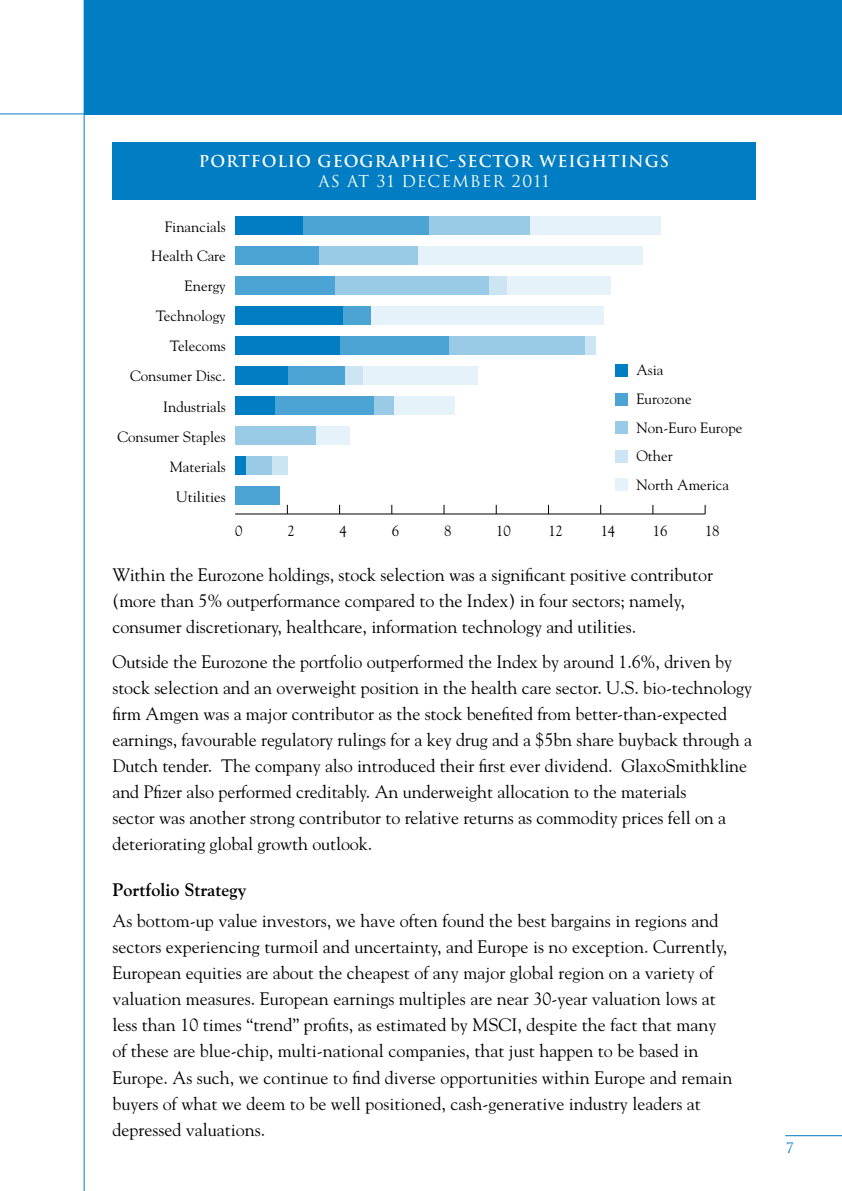
<style>
.page{position:relative;width:842px;height:1191px;background:#fff}
.page>*{position:absolute;margin:0;border:0;box-sizing:border-box;transform-origin:0 0}
.t1{font:18px/26px "Goudy";letter-spacing:-.005em;color:#000}
.t2{font:700 18px "Goudy";color:#000}
.t3{font:700 16px "Trajan";letter-spacing:.06em;color:#fff}
.t4{font:16px "Trajan";letter-spacing:.06em;color:#fff}
.t5{font:14.8px/30px "Goudy";color:#000;text-align:right}
.t6{font:14px "Trajan";color:#007dc3}
</style>
<div class="page">
<hr style="left:84px;top:0;width:1px;height:1191px;background:#007dc3">
<hr style="left:0;top:113px;width:842px;height:1px;background:#007dc3">
<div style="left:84px;top:0;width:758px;height:114px;background:#007dc3"></div>
<hr style="left:785px;top:1135px;width:57px;height:1px;background:#007dc3">
<div style="left:112px;top:142px;width:644px;height:57px;background:#007dc3"></div>
<div style="left:530px;top:216px;width:131px;height:19px;background:#e6f2f9"></div>
<div style="left:507px;top:276px;width:104px;height:19px;background:#e6f2f9"></div>
<div style="left:585px;top:336px;width:10px;height:19px;background:#cce5f3"></div>
<div style="left:363px;top:366px;width:115px;height:19px;background:#e6f2f9"></div>
<div style="left:394px;top:396px;width:60px;height:19px;background:#e6f2f9"></div>
<div style="left:428px;top:216px;width:102px;height:19px;background:#99cbe7"></div>
<div style="left:418px;top:246px;width:224px;height:19px;background:#e6f2f9"></div>
<div style="left:488px;top:276px;width:19px;height:19px;background:#cce5f3"></div>
<div style="left:371px;top:306px;width:232px;height:19px;background:#e6f2f9"></div>
<div style="left:449px;top:336px;width:136px;height:19px;background:#99cbe7"></div>
<div style="left:345px;top:366px;width:18px;height:19px;background:#cce5f3"></div>
<div style="left:373px;top:396px;width:21px;height:19px;background:#99cbe7"></div>
<div style="left:272px;top:456px;width:15px;height:19px;background:#cce5f3"></div>
<div style="left:303px;top:216px;width:125px;height:19px;background:#4ca4d5"></div>
<div style="left:319px;top:246px;width:99px;height:19px;background:#99cbe7"></div>
<div style="left:334px;top:276px;width:154px;height:19px;background:#99cbe7"></div>
<div style="left:342px;top:306px;width:29px;height:19px;background:#4ca4d5"></div>
<div style="left:340px;top:336px;width:109px;height:19px;background:#4ca4d5"></div>
<div style="left:287px;top:366px;width:58px;height:19px;background:#4ca4d5"></div>
<div style="left:274px;top:396px;width:99px;height:19px;background:#4ca4d5"></div>
<div style="left:316px;top:426px;width:34px;height:19px;background:#e6f2f9"></div>
<div style="left:246px;top:456px;width:26px;height:19px;background:#99cbe7"></div>
<div style="left:235px;top:216px;width:68px;height:19px;background:#007dc3"></div>
<div style="left:235px;top:246px;width:84px;height:19px;background:#4ca4d5"></div>
<div style="left:235px;top:276px;width:99px;height:19px;background:#4ca4d5"></div>
<div style="left:235px;top:306px;width:107px;height:19px;background:#007dc3"></div>
<div style="left:235px;top:336px;width:105px;height:19px;background:#007dc3"></div>
<div style="left:235px;top:366px;width:52px;height:19px;background:#007dc3"></div>
<div style="left:235px;top:396px;width:39px;height:19px;background:#007dc3"></div>
<div style="left:235px;top:426px;width:81px;height:19px;background:#99cbe7"></div>
<div style="left:235px;top:456px;width:11px;height:19px;background:#007dc3"></div>
<div style="left:235px;top:486px;width:45px;height:19px;background:#4ca4d5"></div>
<hr style="left:235px;top:513px;width:470px;height:1px;background:#000">
<div style="left:616px;top:364px;width:12px;height:12px;background:#007dc3"></div>
<div style="left:616px;top:393px;width:12px;height:12px;background:#4ca4d5"></div>
<div style="left:616px;top:422px;width:12px;height:12px;background:#99cbe7"></div>
<div style="left:616px;top:450px;width:12px;height:12px;background:#cce5f3"></div>
<div style="left:616px;top:479px;width:12px;height:12px;background:#e6f2f9"></div>
<p class="t3" style="left:199px;top:152px;width:472px">PORTFOLIO GEOGRAPHIC-SECTOR WEIGHTINGS</p>
<p class="t4" style="left:319px;top:172px;width:232px">AS AT 31 DECEMBER 2011</p>
<p class="t5" style="left:117px;top:213px;width:110px">Financials<br>Health Care<br>Energy<br>Technology<br>Telecoms<br>Consumer Disc.<br>Industrials<br>Consumer Staples<br>Materials<br>Utilities</p>
<p class="t5" style="left:235px;top:517px;width:9px">0</p>
<p class="t5" style="left:287px;top:517px;width:9px">2</p>
<p class="t5" style="left:340px;top:517px;width:9px">4</p>
<p class="t5" style="left:392px;top:517px;width:9px">6</p>
<p class="t5" style="left:444px;top:517px;width:9px">8</p>
<p class="t5" style="left:496px;top:517px;width:16px">10</p>
<p class="t5" style="left:548px;top:517px;width:16px">12</p>
<p class="t5" style="left:601px;top:517px;width:16px">14</p>
<p class="t5" style="left:653px;top:517px;width:16px">16</p>
<p class="t5" style="left:705px;top:517px;width:16px">18</p>
<p class="t5" style="left:636px;top:357px;width:108px;line-height:28.6px;text-align:left">Asia<br>Eurozone<br>Non-Euro Europe<br>Other<br>North America</p>
<p class="t1" style="left:112px;top:563px;width:602px">Within the Eurozone holdings, stock selection was a significant positive contributor (more than 5% outperformance compared to the Index) in four sectors; namely, consumer discretionary, healthcare, information technology and utilities.</p>
<p class="t1" style="left:112px;top:650px;width:641px">Outside the Eurozone the portfolio outperformed the Index by around 1.6%, driven by stock selection and an overweight position in the health care sector. U.S. bio-technology firm Amgen was a major contributor as the stock benefited from better-than-expected earnings, favourable regulatory rulings for a key drug and a $5bn share buyback through a Dutch tender. The company also introduced their first ever dividend. GlaxoSmithkline and Pfizer also performed creditably. An underweight allocation to the materials<br>sector was another strong contributor to relative returns as commodity prices fell on a deteriorating global growth outlook.</p>
<p class="t2" style="left:112px;top:882px;width:135px">Portfolio Strategy</p>
<p class="t1" style="left:112px;top:909px;width:621px">As bottom-up value investors, we have often found the best bargains in regions and sectors experiencing turmoil and uncertainty, and Europe is no exception. Currently, European equities are about the cheapest of any major global region on a variety of valuation measures. European earnings multiples are near 30-year valuation lows at less than 10 times “trend” profits, as estimated by MSCI, despite the fact that many of these are blue-chip, multi-national companies, that just happen to be based in Europe. As such, we continue to find diverse opportunities within Europe and remain buyers of what we deem to be well positioned, cash-generative industry leaders at depressed valuations.</p>
<p class="t6" style="left:786px;top:1139px;width:9px">7</p>
</div>
